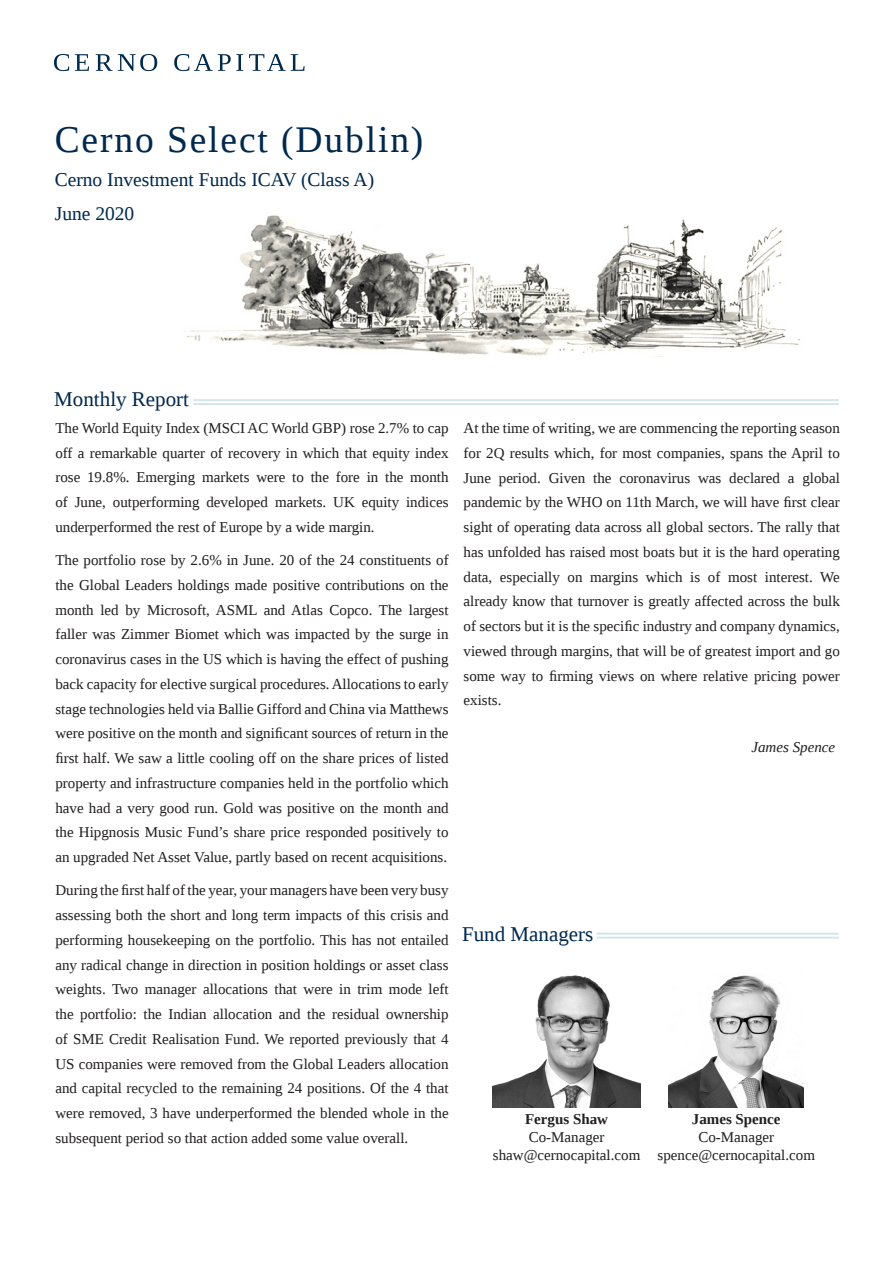
<style>
.page{position:relative;width:893px;height:1263px;background:#fff}
.page>*{position:absolute;margin:0;border:0;box-sizing:border-box;transform-origin:0 0}
.t1{font:37.5px "Liberation Serif";letter-spacing:.05em;color:#00294e}
.t2{font:21px "Liberation Serif";color:#00294e}
.t3{font:19.5px "Liberation Serif";color:#00294e}
.t4{font:15px/24.8px "Liberation Serif";color:#231f20;text-align:justify}
.t5{font:700 15px "Liberation Serif";color:#231f20}
.t6{font:italic 15px "Liberation Serif";color:#231f20}
</style>
<div class="page">
<svg style="left:54px;top:54px;width:15px;height:17px"></svg>
<svg style="left:75px;top:54px;width:14px;height:17px"></svg>
<svg style="left:96px;top:54px;width:61px;height:17px"></svg>
<svg style="left:174px;top:54px;width:69px;height:17px"></svg>
<svg style="left:249px;top:54px;width:56px;height:17px"></svg>
<img style="left:184px;top:215px;width:616px;height:142px">
<hr style="left:193px;top:399px;width:646px;height:2px;background:#539db5">
<hr style="left:193px;top:403px;width:646px;height:2px;background:#539db5">
<hr style="left:597px;top:933px;width:242px;height:2px;background:#539db5">
<hr style="left:597px;top:937px;width:242px;height:2px;background:#539db5">
<img style="left:669px;top:975px;width:135px;height:132px">
<img style="left:492px;top:975px;width:149px;height:133px">
<p class="t1" style="left:55px;top:115px;width:370px">Cerno Select (Dublin)</p>
<p class="t3" style="left:55px;top:166px;width:321px">Cerno Investment Funds ICAV (Class A)</p>
<p class="t3" style="left:55px;top:201px;width:81px">June 2020</p>
<p class="t2" style="left:54px;top:385px;width:136px">Monthly Report</p>
<p class="t4" style="left:55px;top:415px;width:395px">The World Equity Index (MSCI AC World GBP) rose 2.7% to cap off a remarkable quarter of recovery in which that equity index rose 19.8%. Emerging markets were to the fore in the month of June, outperforming developed markets. UK equity indices underperformed the rest of Europe by a wide margin.</p>
<p class="t4" style="left:55px;top:548px;width:395px">The portfolio rose by 2.6% in June. 20 of the 24 constituents of the Global Leaders holdings made positive contributions on the month led by Microsoft, ASML and Atlas Copco. The largest faller was Zimmer Biomet which was impacted by the surge in coronavirus cases in the US which is having the effect of pushing back capacity for elective surgical procedures. Allocations to early stage technologies held via Ballie Gifford and China via Matthews were positive on the month and significant sources of return in the first half. We saw a little cooling off on the share prices of listed property and infrastructure companies held in the portfolio which have had a very good run. Gold was positive on the month and the Hipgnosis Music Fund’s share price responded positively to an upgraded Net Asset Value, partly based on recent acquisitions.</p>
<p class="t4" style="left:55px;top:878px;width:395px">During the first half of the year, your managers have been very busy assessing both the short and long term impacts of this crisis and performing housekeeping on the portfolio. This has not entailed any radical change in direction in position holdings or asset class weights. Two manager allocations that were in trim mode left the portfolio: the Indian allocation and the residual ownership of SME Credit Realisation Fund. We reported previously that 4<br>US companies were removed from the Global Leaders allocation and capital recycled to the remaining 24 positions. Of the 4 that were removed, 3 have underperformed the blended whole in the subsequent period so that action added some value overall.</p>
<p class="t4" style="left:463px;top:416px;width:378px">At the time of writing, we are commencing the reporting season for 2Q results which, for most companies, spans the April to June period. Given the coronavirus was declared a global pandemic by the WHO on 11th March, we will have first clear sight of operating data across all global sectors. The rally that has unfolded has raised most boats but it is the hard operating data, especially on margins which is of most interest. We already know that turnover is greatly affected across the bulk of sectors but it is the specific industry and company dynamics, viewed through margins, that will be of greatest import and go some way to firming views on where relative pricing power exists.</p>
<p class="t6" style="left:751px;top:737px;width:85px">James Spence</p>
<p class="t2" style="left:462px;top:920px;width:133px">Fund Managers</p>
<p class="t5" style="left:525px;top:1108px;width:84px">Fergus Shaw</p>
<p class="t4" style="left:529px;top:1124px;width:77px">Co-Manager</p>
<p class="t4" style="left:493px;top:1142px;width:149px">shaw@cernocapital.com</p>
<p class="t5" style="left:692px;top:1108px;width:90px">James Spence</p>
<p class="t4" style="left:698px;top:1124px;width:77px">Co-Manager</p>
<p class="t4" style="left:657px;top:1142px;width:159px">spence@cernocapital.com</p>
</div>
